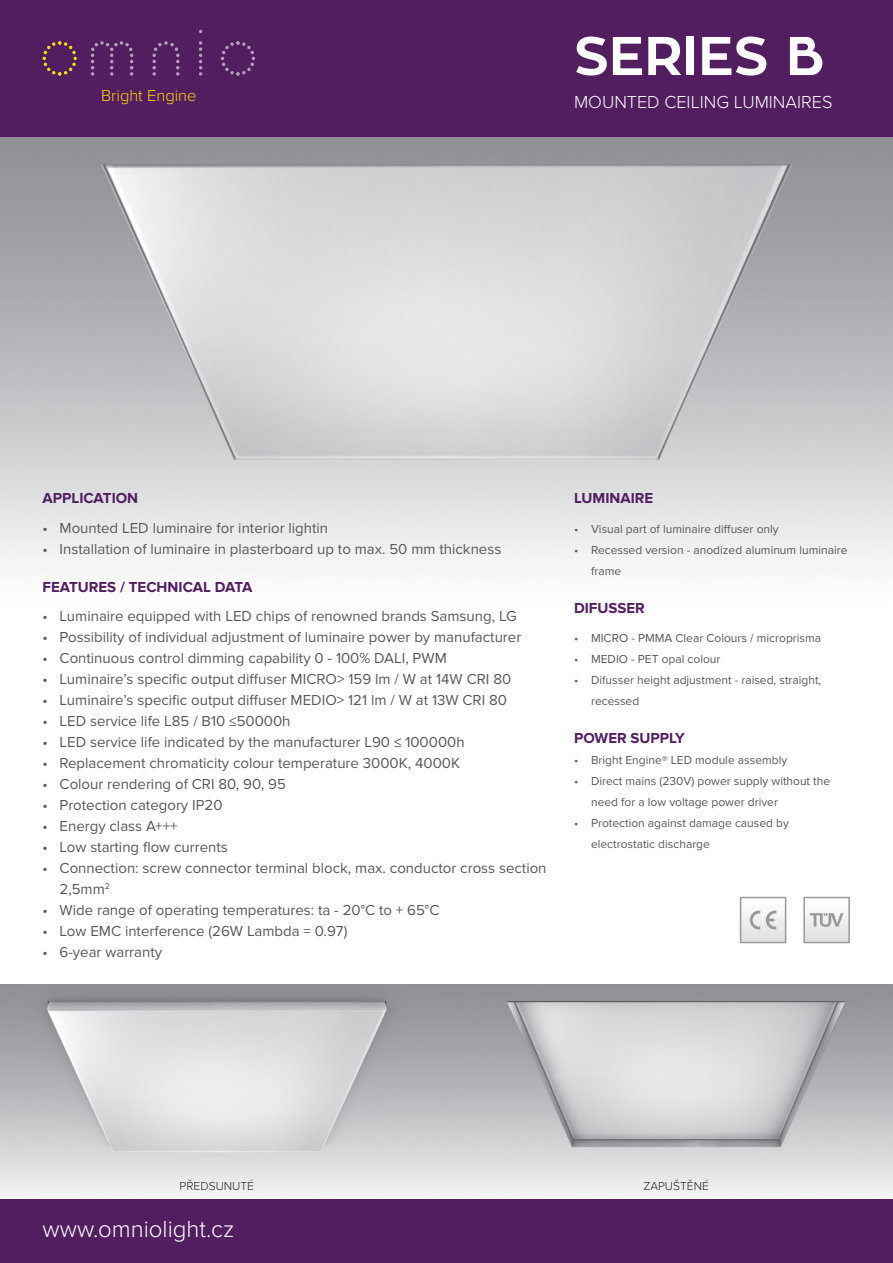
<style>
.page{position:relative;width:893px;height:1263px;background:#fff}
.page>*{position:absolute;margin:0;border:0;box-sizing:border-box;transform-origin:0 0}
.t1{font:700 54px "Zona Pro";color:#fff}
.t2{font:300 24px "Proxima Nova";color:#fff}
.t3{font:300 18px "Proxima Nova";color:#fff}
.t4{font:300 16.5px "Proxima Nova";color:#fed105}
.t5{font:15px/21px "Proxima Nova";color:#57585a}
.t6{font:700 15px "Proxima Nova";color:#521e60}
.t7{font:12px/21px "Proxima Nova";color:#57585a}
.t8{font:300 12px "Proxima Nova";color:#231f20}
</style>
<div class="page">
<img style="left:0;top:136px;width:893px;height:430px">
<img style="left:0;top:984px;width:893px;height:215px">
<div style="left:0;top:0;width:893px;height:136px;background:#521e60"></div>
<svg style="left:199px;top:41px;width:3px;height:35px"></svg>
<svg style="left:221px;top:41px;width:34px;height:35px"></svg>
<svg style="left:43px;top:41px;width:34px;height:35px"></svg>
<svg style="left:152px;top:41px;width:27px;height:35px"></svg>
<svg style="left:91px;top:41px;width:42px;height:35px"></svg>
<svg style="left:743px;top:910px;width:40px;height:30px"></svg>
<div style="left:740px;top:897px;width:46px;height:46px;border:2px solid #999"></div>
<svg style="left:766px;top:910px;width:10px;height:19px"></svg>
<svg style="left:750px;top:910px;width:10px;height:19px"></svg>
<svg style="left:806px;top:913px;width:41px;height:27px"></svg>
<div style="left:803px;top:897px;width:47px;height:46px;border:2px solid #999"></div>
<svg style="left:810px;top:913px;width:33px;height:14px"></svg>
<div style="left:0;top:1199px;width:893px;height:64px;background:#521e60"></div>
<p class="t4" style="left:101px;top:83px;width:97px">Bright Engine</p>
<h1 class="t1" style="left:574px;top:21px;width:252px">SERIES B</h1>
<p class="t3" style="left:574px;top:89px;width:260px">MOUNTED CEILING LUMINAIRES</p>
<p class="t6" style="left:43px;top:490px;width:97px">APPLICATION</p>
<p class="t5" style="left:43px;top:518px;width:287px">• Mounted LED luminaire for interior lightin</p>
<p class="t5" style="left:43px;top:539px;width:460px">• Installation of luminaire in plasterboard up to max. 50 mm thickness</p>
<p class="t6" style="left:43px;top:578px;width:211px">FEATURES / TECHNICAL DATA</p>
<p class="t5" style="left:43px;top:606px;width:476px">• Luminaire equipped with LED chips of renowned brands Samsung, LG</p>
<p class="t5" style="left:43px;top:627px;width:480px">• Possibility of individual adjustment of luminaire power by manufacturer</p>
<p class="t5" style="left:43px;top:648px;width:406px">• Continuous control dimming capability 0 - 100% DALI, PWM</p>
<p class="t5" style="left:43px;top:669px;width:470px">• Luminaire’s specific output diffuser MICRO&gt; 159 lm / W at 14W CRI 80</p>
<p class="t5" style="left:43px;top:690px;width:466px">• Luminaire’s specific output diffuser MEDIO&gt; 121 lm / W at 13W CRI 80</p>
<p class="t5" style="left:43px;top:711px;width:250px">• LED service life L85 / B10 ≤50000h</p>
<p class="t5" style="left:43px;top:732px;width:424px">• LED service life indicated by the manufacturer L90 ≤ 100000h</p>
<p class="t5" style="left:43px;top:753px;width:419px">• Replacement chromaticity colour temperature 3000K, 4000K</p>
<p class="t5" style="left:43px;top:774px;width:245px">• Colour rendering of CRI 80, 90, 95</p>
<p class="t5" style="left:43px;top:795px;width:182px">• Protection category IP20</p>
<p class="t5" style="left:43px;top:816px;width:137px">• Energy class A+++</p>
<p class="t5" style="left:43px;top:837px;width:187px">• Low starting flow currents</p>
<p class="t5" style="left:60px;top:858px;width:488px;text-indent:-17px">• Connection: screw connector terminal block, max. conductor cross section<br>2,5mm<sup>2</sup></p>
<p class="t5" style="left:43px;top:900px;width:398px">• Wide range of operating temperatures: ta - 20°C to + 65°C</p>
<p class="t5" style="left:43px;top:921px;width:306px">• Low EMC interference (26W Lambda = 0.97)</p>
<p class="t5" style="left:43px;top:942px;width:121px">• 6-year warranty</p>
<p class="t6" style="left:574px;top:490px;width:81px">LUMINAIRE</p>
<p class="t7" style="left:574px;top:519px;width:206px">• Visual part of luminaire diffuser only</p>
<p class="t7" style="left:591px;top:540px;width:258px;text-indent:-17px">• Recessed version - anodized aluminum luminaire frame</p>
<p class="t6" style="left:574px;top:599px;width:72px">DIFUSSER</p>
<p class="t7" style="left:574px;top:628px;width:249px">• MICRO - PMMA Clear Colours / microprisma</p>
<p class="t7" style="left:574px;top:649px;width:148px">• MEDIO - PET opal colour</p>
<p class="t7" style="left:591px;top:670px;width:232px;text-indent:-17px">• Difusser height adjustment - raised, straight, recessed</p>
<p class="t6" style="left:574px;top:730px;width:112px">POWER SUPPLY</p>
<p class="t7" style="left:574px;top:750px;width:215px">• Bright Engine® LED module assembly</p>
<p class="t7" style="left:591px;top:771px;width:241px;text-indent:-17px">• Direct mains (230V) power supply without the need for a low voltage power driver</p>
<p class="t7" style="left:591px;top:813px;width:199px;text-indent:-17px">• Protection against damage caused by electrostatic discharge</p>
<p class="t8" style="left:180px;top:1177px;width:76px">PŘEDSUNUTÉ</p>
<p class="t8" style="left:643px;top:1177px;width:67px">ZAPUŠTĚNÉ</p>
<h2 class="t2" style="left:43px;top:1211px;width:193px">www.omniolight.cz</h2>
</div>
